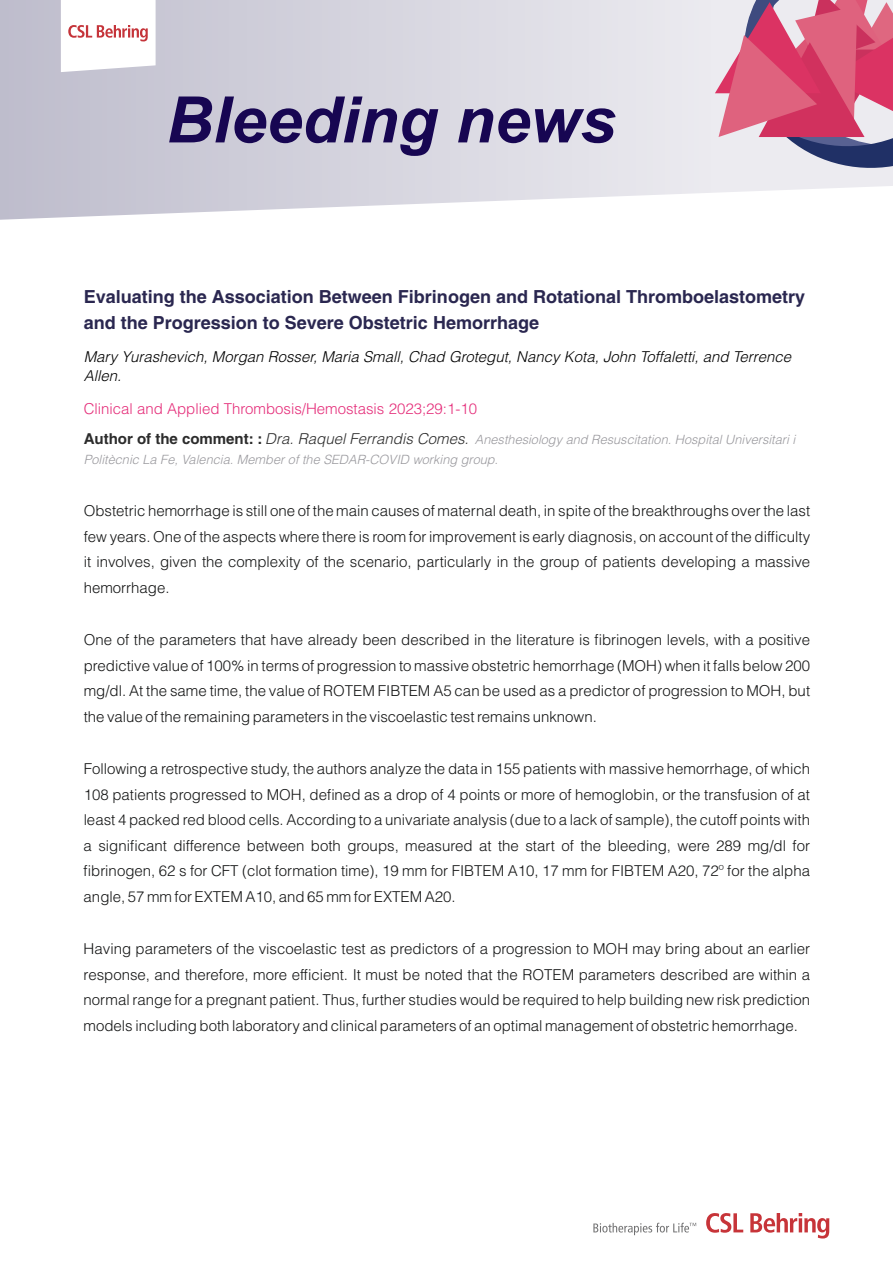
<style>
.page{position:relative;width:893px;height:1263px;background:#fff}
.page>*{position:absolute;margin:0;border:0;box-sizing:border-box;transform-origin:0 0}
.t1{font:700 18px/25.5px "Helvetica";color:#2a2750}
.t2{font:300 15px/25.5px "Helvetica";color:#151616;text-align:justify}
.t3{font:italic 300 15px/19.5px "Helvetica";color:#000}
.t4{font:300 15px "Helvetica";color:#e52e7a}
.t5{font:italic 300 12.75px/19.5px "Helvetica";color:#9a999e}
.s1{font-weight:700;font-style:normal;font-size:15px;color:#2c2c2c}
.s2{font-size:15px;color:#2c2c2c}
</style>
<div class="page">
<svg style="left:593px;top:1223px;width:103px;height:12px"></svg>
<svg style="left:706px;top:1213px;width:37px;height:20px"></svg>
<svg style="left:750px;top:1213px;width:79px;height:26px"></svg>
<svg style="left:0;top:0;width:892px;height:220px;background:#dad9e2"></svg>
<svg style="left:715px;top:0;width:177px;height:173px;background:#d07c98"></svg>
<svg style="left:169px;top:97px;width:269px;height:59px;background:#8d86a8"></svg>
<svg style="left:458px;top:108px;width:157px;height:35px;background:#776d99"></svg>
<svg style="left:61px;top:0;width:95px;height:72px"></svg>
<p class="t1" style="left:84px;top:286px;width:723px">Evaluating the Association Between Fibrinogen and Rotational Thromboelastometry and the Progression to Severe Obstetric Hemorrhage</p>
<p class="t3" style="left:84px;top:349px;width:708px">Mary Yurashevich, Morgan Rosser, Maria Small, Chad Grotegut, Nancy Kota, John Toffaletti, and Terrence<br>Allen.</p>
<p class="t4" style="left:84px;top:403px;width:395px">Clinical and Applied Thrombosis/Hemostasis 2023;29:1-10</p>
<p class="t5" style="left:84px;top:432px;width:713px"><span class="s1">Author of the comment: :</span> <span class="s2">Dra. Raquel Ferrandis Comes.</span> Anesthesiology and Resuscitation. Hospital Universitari i<br>Politècnic La Fe, Valencia. Member of the SEDAR-COVID working group.</p>
<p class="t2" style="left:84px;top:500px;width:728px">Obstetric hemorrhage is still one of the main causes of maternal death, in spite of the breakthroughs over the last few years. One of the aspects where there is room for improvement is early diagnosis, on account of the difficulty it involves, given the complexity of the scenario, particularly in the group of patients developing a massive hemorrhage.</p>
<p class="t2" style="left:84px;top:629px;width:728px">One of the parameters that have already been described in the literature is fibrinogen levels, with a positive predictive value of 100% in terms of progression to massive obstetric hemorrhage (MOH) when it falls below 200 mg/dl. At the same time, the value of ROTEM FIBTEM A5 can be used as a predictor of progression to MOH, but the value of the remaining parameters in the viscoelastic test remains unknown.</p>
<p class="t2" style="left:84px;top:758px;width:728px">Following a retrospective study, the authors analyze the data in 155 patients with massive hemorrhage, of which 108 patients progressed to MOH, defined as a drop of 4 points or more of hemoglobin, or the transfusion of at least 4 packed red blood cells. According to a univariate analysis (due to a lack of sample), the cutoff points with a significant difference between both groups, measured at the start of the bleeding, were 289 mg/dl for fibrinogen, 62 s for CFT (clot formation time), 19 mm for FIBTEM A10, 17 mm for FIBTEM A20, 72º for the alpha angle, 57 mm for EXTEM A10, and 65 mm for EXTEM A20.</p>
<p class="t2" style="left:84px;top:938px;width:728px">Having parameters of the viscoelastic test as predictors of a progression to MOH may bring about an earlier response, and therefore, more efficient. It must be noted that the ROTEM parameters described are within a normal range for a pregnant patient. Thus, further studies would be required to help building new risk prediction models including both laboratory and clinical parameters of an optimal management of obstetric hemorrhage.</p>
</div>
